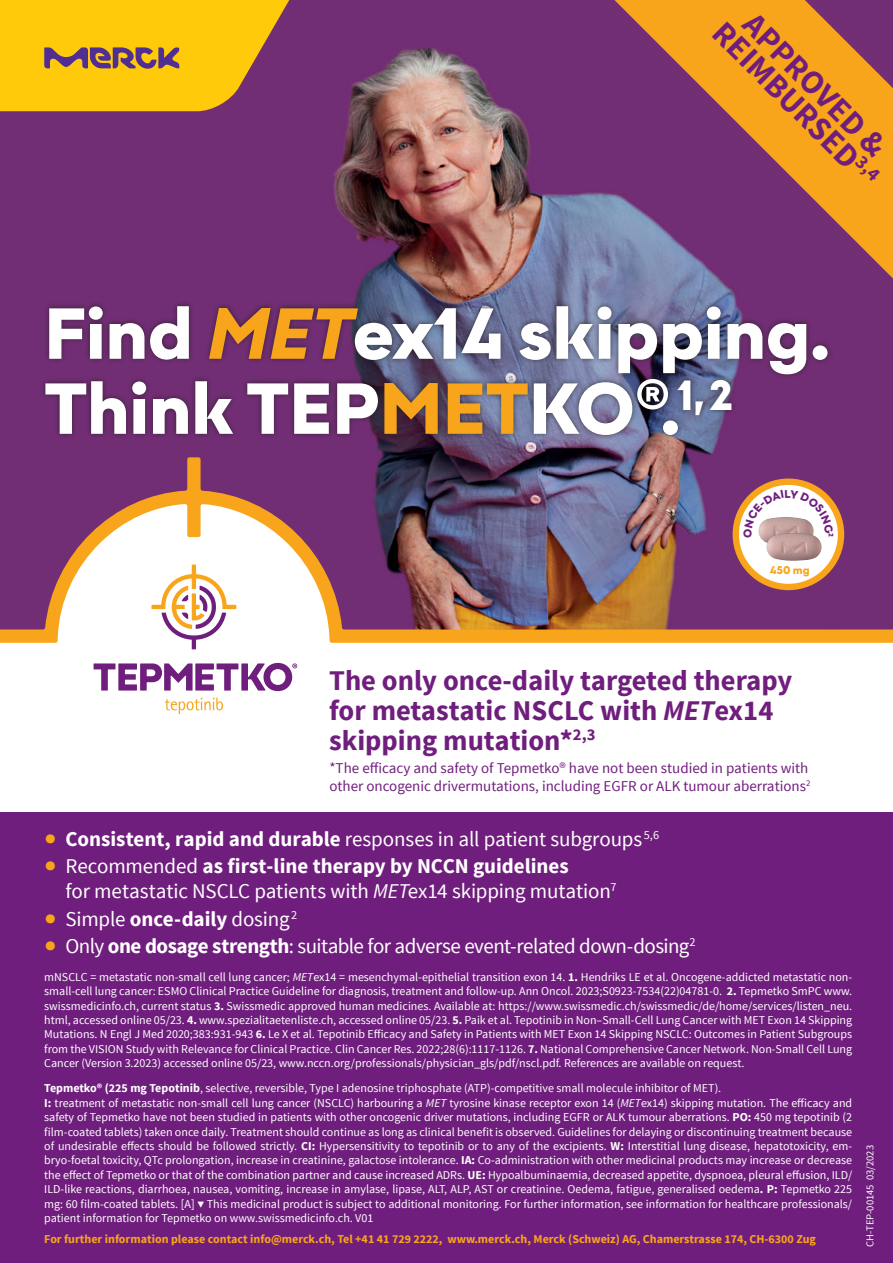
<style>
.page{position:relative;width:893px;height:1263px;background:#fff}
.page>*{position:absolute;margin:0;border:0;box-sizing:border-box;transform-origin:0 0}
.t1{font:700 72px/75px "Graphit";color:#fff}
.t2{font:700 33px "Source Sans Pro";color:#701e7d}
.t3{font:700 28.5px/29.7px "Source Sans Pro";color:#701e7d}
.t4{font:21px/25.2px "Source Sans Pro";letter-spacing:-.01em;color:#fff}
.t5{font:15px/18px "Source Sans Pro";color:#701e7d}
.t6{font:12px/14.4px "Source Sans Pro";color:#fff;text-align:justify}
.t7{font:700 12px "Source Sans Pro";color:#f9a51b}
.t8{font:700 11.25px "Graphit";color:#f9a51b}
.t9{font:10.5px "Source Sans Pro";color:#fff}
.s1{font-style:italic;color:#f9a51b}
.s2{color:#f9a51b}
.s3{font-style:italic}
.s4{font-family:"Graphit";font-weight:900;color:#f9a51b}
.s5{font-weight:700}
</style>
<div class="page">
<img style="left:0;top:0;width:893px;height:457px">
<svg style="left:191px;top:643px;width:5px;height:6px"></svg>
<svg style="left:94px;top:663px;width:203px;height:28px"></svg>
<svg style="left:165px;top:698px;width:58px;height:16px"></svg>
<img style="left:0;top:457px;width:893px;height:186px">
<div style="left:0;top:813px;width:893px;height:450px;background:#701e7d"></div>
<svg style="left:736px;top:482px;width:105px;height:105px"></svg>
<div style="left:733px;top:478px;width:111px;height:112px;border:6px solid #f9a51b;border-radius:50%"></div>
<svg style="left:758px;top:538px;width:7px;height:8px"></svg>
<svg style="left:765px;top:538px;width:57px;height:24px"></svg>
<div style="left:40px;top:301px;width:793px;height:140px;background:#231f20;opacity:.75"></div>
<svg style="left:584px;top:0;width:309px;height:313px;background:#a2645c"></svg>
<svg style="left:0;top:0;width:333px;height:111px;background:#d6a027"></svg>
<svg style="left:744px;top:490px;width:89px;height:48px"></svg>
<svg style="left:854px;top:155px;width:27px;height:26px"></svg>
<h2 class="t2" style="left:758px;top:9px;width:189px;rotate:45deg">APPROVED &amp;</h2>
<h2 class="t2" style="left:727px;top:18px;width:194px;rotate:45deg">REIMBURSED</h2>
<h1 class="t1" style="left:44px;top:302px;width:787px">Find <span class="s1">MET</span>ex14 skipping.<br>Think TEP<span class="s2">MET</span>KO®.<sup>1,2</sup></h1>
<p class="t8" style="left:770px;top:565px;width:41px">450 mg</p>
<h3 class="t3" style="left:329px;top:668px;width:465px">The only once-daily targeted therapy for metastatic NSCLC with <span class="s3">MET</span>ex14 skipping mutation*<sup>2,3</sup></h3>
<p class="t5" style="left:329px;top:759px;width:482px">*The efficacy and safety of Tepmetko® have not been studied in patients with other oncogenic drivermutations, including EGFR or ALK tumour aberrations<sup>2</sup></p>
<h3 class="t4" style="left:44px;top:828px;width:616px"><span class="s4">●</span> <span class="s5">Consistent, rapid and durable</span> responses in all patient subgroups<sup>5,6</sup></h3>
<h3 class="t4" style="left:66px;top:855px;width:552px;text-indent:-21px"><span class="s4">●</span> Recommended <span class="s5">as first-line therapy by NCCN guidelines<br></span>for metastatic NSCLC patients with <span class="s3">MET</span>ex14 skipping mutation<sup>7</sup></h3>
<h3 class="t4" style="left:44px;top:908px;width:254px"><span class="s4">●</span> Simple <span class="s5">once-daily</span> dosing<sup>2</sup></h3>
<h3 class="t4" style="left:44px;top:935px;width:653px"><span class="s4">●</span> Only <span class="s5">one dosage strength</span>: suitable for adverse event-related down-dosing<sup>2</sup></h3>
<p class="t6" style="left:44px;top:970px;width:809px">mNSCLC = metastatic non-small cell lung cancer; <span class="s3">MET</span>ex14 = mesenchymal-epithelial transition exon 14. <span class="s5">1.</span> Hendriks LE et al. Oncogene-addicted metastatic non&shy;small-cell lung cancer: ESMO Clinical Practice Guideline for diagnosis, treatment and follow-up. Ann Oncol. 2023;S0923-7534(22)04781-0. <span class="s5">2.</span> Tepmetko SmPC www. swissmedicinfo.ch, current status <span class="s5">3.</span> Swissmedic approved human medicines. Available at: https://www.swissmedic.ch/swissmedic/de/home/services/listen_neu. html, accessed online 05/23. <span class="s5">4.</span> www.spezialitaetenliste.ch, accessed online 05/23. <span class="s5">5.</span> Paik et al. Tepotinib in Non–Small-Cell Lung Cancer with MET Exon 14 Skipping Mutations. N Engl J Med 2020;383:931-943 <span class="s5">6.</span> Le X et al. Tepotinib Efficacy and Safety in Patients with MET Exon 14 Skipping NSCLC: Outcomes in Patient Subgroups from the VISION Study with Relevance for Clinical Practice. Clin Cancer Res. 2022;28(6):1117-1126. <span class="s5">7.</span> National Comprehensive Cancer Network. Non-Small Cell Lung Cancer (Version 3.2023) accessed online 05/23, www.nccn.org/professionals/physician_gls/pdf/nscl.pdf. References are available on request.</p>
<p class="t6" style="left:44px;top:1082px;width:809px;text-align:left"><span class="s5">Tepmetko® (225 mg Tepotinib</span>, selective, reversible, Type I adenosine triphosphate (ATP)-competitive small molecule inhibitor of MET).<br><span class="s5">I:</span> treatment of metastatic non-small cell lung cancer (NSCLC) harbouring a <span class="s3">MET</span> tyrosine kinase receptor exon 14 (<span class="s3">MET</span>ex14) skipping mutation. The efficacy and safety of Tepmetko have not been studied in patients with other oncogenic driver mutations, including EGFR or ALK tumour aberrations. <span class="s5">PO:</span> 450 mg tepotinib (2 film-coated tablets) taken once daily. Treatment should continue as long as clinical benefit is observed. Guidelines for delaying or discontinuing treatment because of undesirable effects should be followed strictly. <span class="s5">CI:</span> Hypersensitivity to tepotinib or to any of the excipients. <span class="s5">W:</span> Interstitial lung disease, hepatotoxicity, em&shy;bryo-foetal toxicity, QTc prolongation, increase in creatinine, galactose intolerance. <span class="s5">IA:</span> Co-administration with other medicinal products may increase or decrease the effect of Tepmetko or that of the combination partner and cause increased ADRs. <span class="s5">UE:</span> Hypoalbuminaemia, decreased appetite, dyspnoea, pleural effusion, ILD/ ILD-like reactions, diarrhoea, nausea, vomiting, increase in amylase, lipase, ALT, ALP, AST or creatinine. Oedema, fatigue, generalised oedema<span class="s5">. P:</span> Tepmetko 225 mg: 60 film-coated tablets. [A] ▼ This medicinal product is subject to additional monitoring. For further information, see information for healthcare professionals/ patient information for Tepmetko on www.swissmedicinfo.ch. V01</p>
<p class="t7" style="left:44px;top:1234px;width:773px">For further information please contact info@merck.ch, Tel +41 41 729 2222, www.merck.ch, Merck (Schweiz) AG, Chamerstrasse 174, CH-6300 Zug</p>
<p class="t9" style="left:866px;top:1247px;width:103px;rotate:-90deg">CH-TEP-00145 03/2023</p>
</div>
